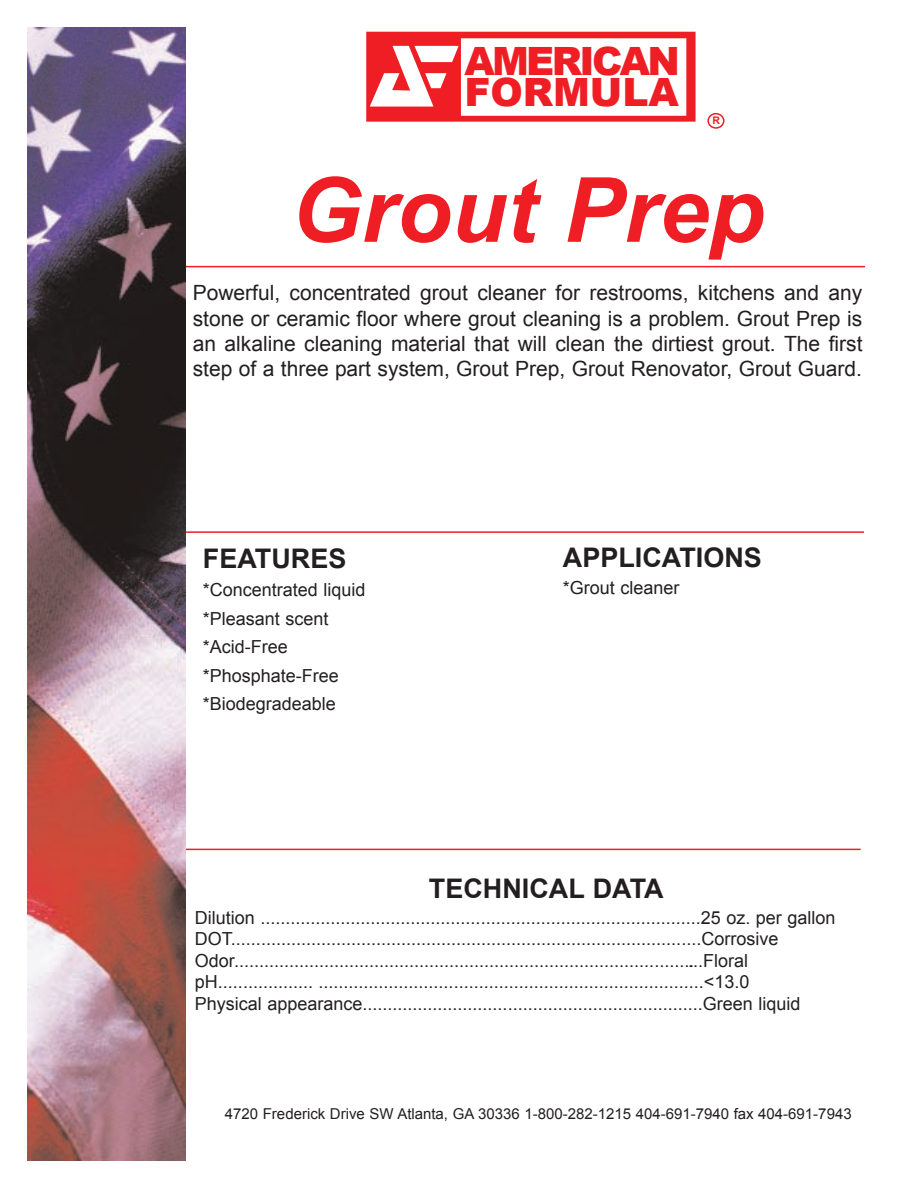
<style>
.page{position:relative;width:918px;height:1188px;background:#fff}
.page>*{position:absolute;margin:0;border:0;box-sizing:border-box;transform-origin:0 0}
.t1{font:italic 700 90px "Arial";color:#ee1e24}
.t2{font:900 39px/31.5px "Arial";letter-spacing:-.065em;color:#ee1e24}
.t3{font:700 27px "Arial";color:#231f20}
.t4{font:21px/25.2px "Arial";color:#231f20;text-align:justify}
.t5{font:18px/28.5px "Arial";color:#231f20}
.t6{font:15px "Arial";color:#231f20}
.t7{font:700 10.5px "Arial";color:#ee1e24}
</style>
<div class="page">
<hr style="left:53px;top:266px;width:812px;height:1px;background:#ee1e24">
<hr style="left:53px;top:531px;width:811px;height:2px;background:#ee1e24">
<hr style="left:52px;top:849px;width:809px;height:1px;background:#ee1e24">
<svg style="left:366px;top:31px;width:330px;height:91px"></svg>
<img style="left:27px;top:27px;width:159px;height:1134px">
<svg style="left:707px;top:113px;width:18px;height:16px"></svg>
<h2 class="t2" style="left:464px;top:44px;width:217px">AMERICAN<br>FORMULA</h2>
<p class="t7" style="left:713px;top:114px;width:9px">R</p>
<h1 class="t1" style="left:291px;top:160px;width:474px">Grout Prep</h1>
<p class="t4" style="left:193px;top:281px;width:671px">Powerful, concentrated grout cleaner for restrooms, kitchens and any stone or ceramic floor where grout cleaning is a problem. Grout Prep is an alkaline cleaning material that will clean the dirtiest grout. The first step of a three part system, Grout Prep, Grout Renovator, Grout Guard.</p>
<h3 class="t3" style="left:203px;top:543px;width:145px">FEATURES</h3>
<p class="t5" style="left:203px;top:576px;width:164px">*Concentrated liquid *Pleasant scent *Acid-Free *Phosphate-Free *Biodegradeable</p>
<h3 class="t3" style="left:563px;top:542px;width:201px">APPLICATIONS</h3>
<p class="t5" style="left:563px;top:573px;width:118px">*Grout cleaner</p>
<h3 class="t3" style="left:429px;top:873px;width:236px">TECHNICAL DATA</h3>
<p class="t5" style="left:195px;top:907px;width:642px;line-height:21.6px">Dilution ........................................................................................25 oz. per gallon DOT..............................................................................................Corrosive Odor..............................................................................................Floral pH................... .............................................................................&lt;13.0<br>Physical appearance....................................................................Green liquid</p>
<p class="t6" style="left:225px;top:1105px;width:628px">4720 Frederick Drive SW Atlanta, GA 30336 1-800-282-1215 404-691-7940 fax 404-691-7943</p>
</div>
